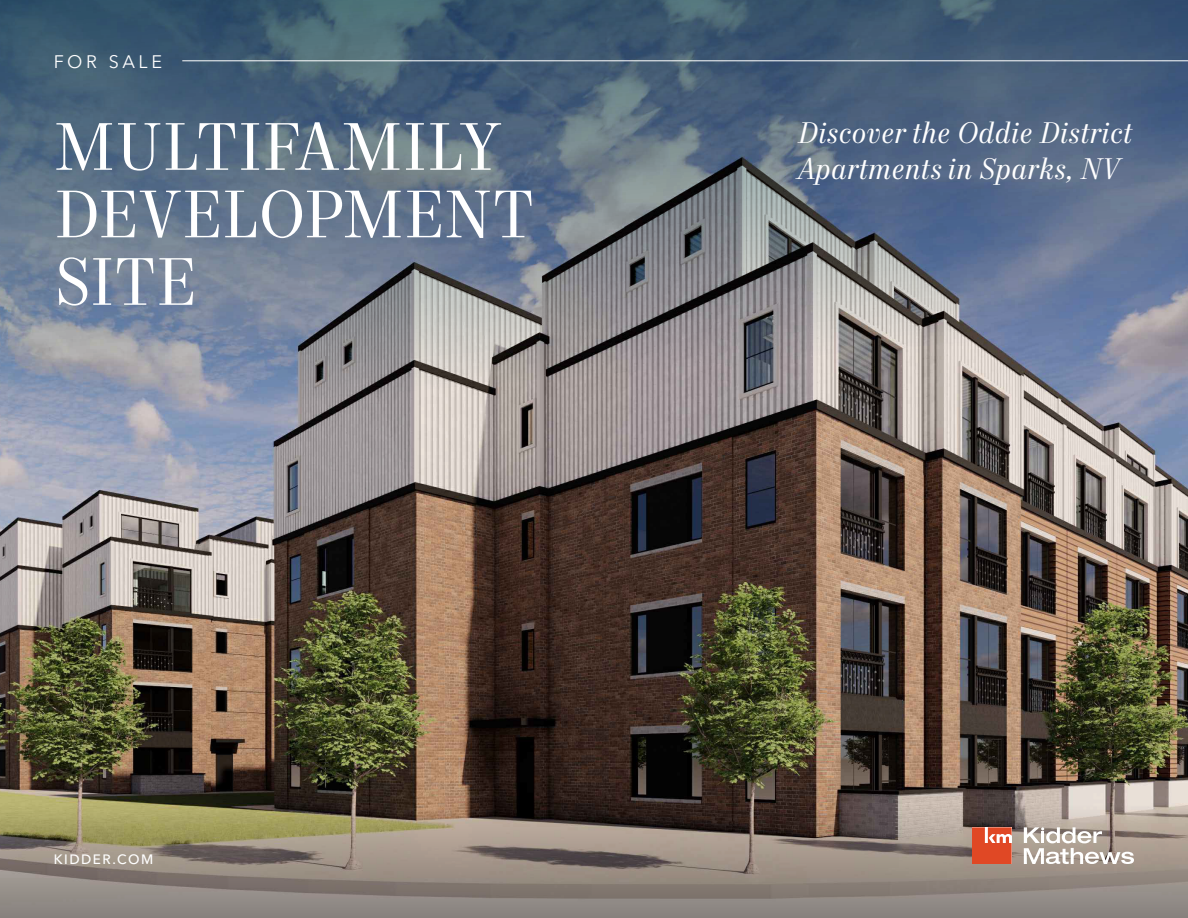
<style>
.page{position:relative;width:1188px;height:918px;background:#fff}
.page>*{position:absolute;margin:0;border:0;box-sizing:border-box;transform-origin:0 0}
.Headline_-_Level_1_-_White_2023{font:67.5px/67.5px "Mort Modern 08";letter-spacing:-.005em;color:#fff}
.Callout_Text_-_Italics_-_White_2023{font:italic 30px/36px "Mort Modern 08";letter-spacing:.01em;color:#fff}
.Section_Identifier_-_White_2023{font:18px "Avenir Next LT Pro";letter-spacing:.2em;color:#fff}
.KM_URL_-_White_2023{font:500 13.5px "Avenir Next LT Pro";letter-spacing:.11em;color:#fff}
</style>
<div class="page">
<img style="left:0;top:0;width:1188px;height:918px">
<svg style="left:1024px;top:827px;width:110px;height:37px"></svg>
<svg style="left:972px;top:827px;width:40px;height:37px"></svg>
<hr style="left:182px;top:60px;width:1006px;height:1px;background:#fff">
<p class="Section_Identifier_-_White_2023" style="left:54px;top:51px;width:110px">FOR SALE</p>
<p class="Headline_-_Level_1_-_White_2023" style="left:54px;top:117px;width:482px">MULTIFAMILY<br>DEVELOPMENT<br>SITE</p>
<p class="Callout_Text_-_Italics_-_White_2023" style="left:797px;top:116px;width:337px">Discover the Oddie District<br>Apartments in Sparks, NV</p>
<p class="KM_URL_-_White_2023" style="left:54px;top:851px;width:101px">KIDDER.COM</p>
</div>
